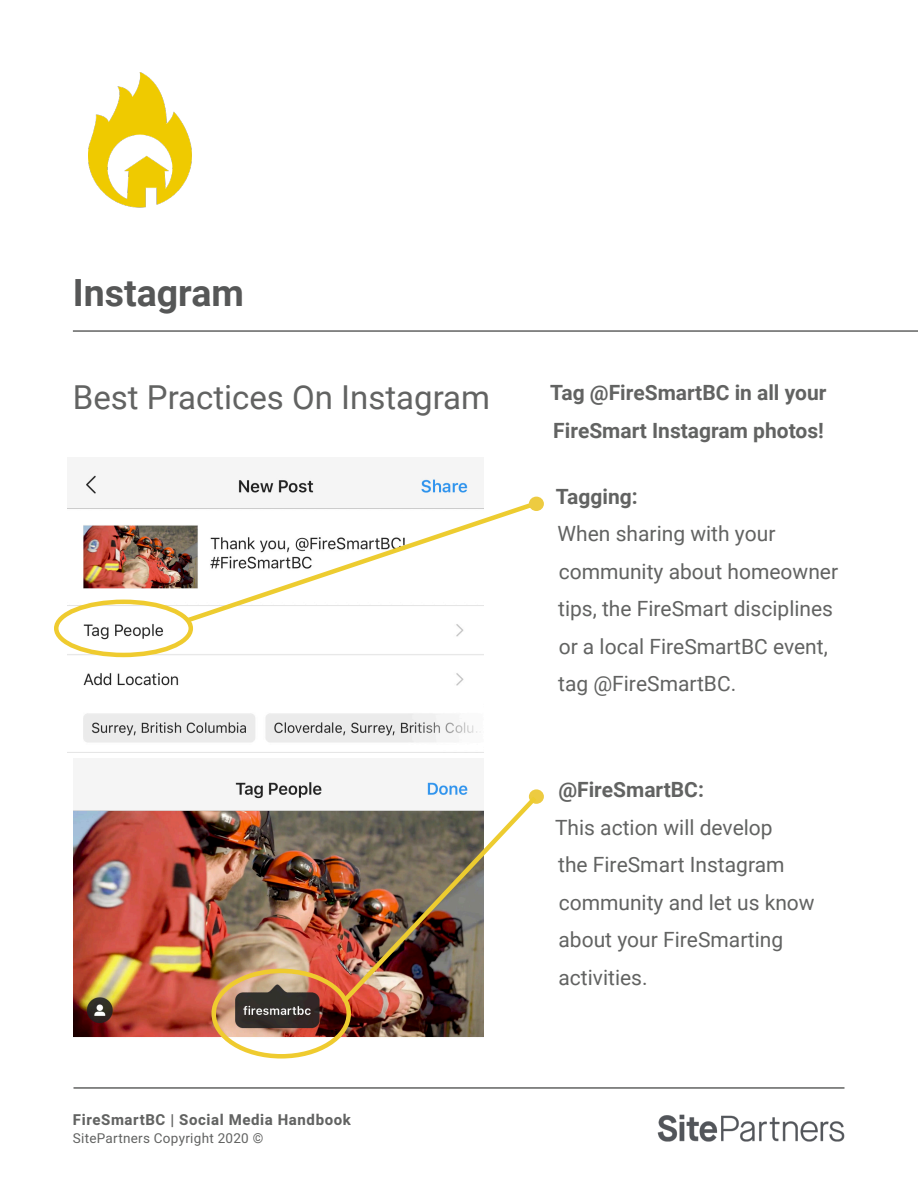
<style>
.page{position:relative;width:918px;height:1188px;background:#fff}
.page>*{position:absolute;margin:0;border:0;box-sizing:border-box;transform-origin:0 0}
.Body_Text{font:700 37.5px "Roboto";color:#565757}
.t1{font:33px "Roboto";color:#626362}
.t2{font:21px/37.5px "Roboto";color:#626362}
.t3{font:700 21px/37.5px "Roboto";color:#626362}
.t4{font:700 15px "Heebo";letter-spacing:.04em;color:#626362}
.t5{font:13.5px "Heebo";letter-spacing:.02em;color:#626362}
</style>
<div class="page">
<hr style="left:74px;top:1087px;width:770px;height:2px;background:#626362">
<img style="left:88px;top:72px;width:104px;height:135px">
<img style="left:657px;top:1114px;width:187px;height:28px">
<hr style="left:73px;top:330px;width:845px;height:2px;background:#626362">
<img style="left:67px;top:475px;width:416px;height:278px">
<div style="left:54px;top:600px;width:139px;height:57px;border:4px solid #efcb2f;border-radius:50%"></div>
<svg style="left:181px;top:498px;width:359px;height:128px"></svg>
<svg style="left:529px;top:789px;width:15px;height:15px"></svg>
<div style="left:529px;top:497px;width:15px;height:14px;background:#edcb41;border-radius:50%"></div>
<img style="left:74px;top:781px;width:409px;height:260px">
<div style="left:212px;top:969px;width:139px;height:90px;border:4px solid #efcb2f;border-radius:50%"></div>
<img style="left:337px;top:792px;width:204px;height:216px">
<p class="Body_Text" style="left:73px;top:266px;width:173px">Instagram</p>
<p class="t1" style="left:73px;top:374px;width:419px">Best Practices On Instagram</p>
<p class="t4" style="left:73px;top:1110px;width:280px">FireSmartBC | Social Media Handbook</p>
<p class="t5" style="left:73px;top:1129px;width:192px">SitePartners Copyright 2020 ©</p>
<p class="t3" style="left:550px;top:373px;width:278px">Tag @FireSmartBC in all your<br>FireSmart Instagram photos!</p>
<p class="t3" style="left:556px;top:477px;width:83px">Tagging:</p>
<p class="t2" style="left:558px;top:514px;width:282px">When sharing with your community about homeowner tips, the FireSmart disciplines or a local FireSmartBC event, tag @FireSmartBC.</p>
<p class="t3" style="left:558px;top:770px;width:147px">@FireSmartBC:</p>
<p class="t2" style="left:555px;top:808px;width:261px">This action will develop<br>the FireSmart Instagram community and let us know about your FireSmarting activities.</p>
</div>
